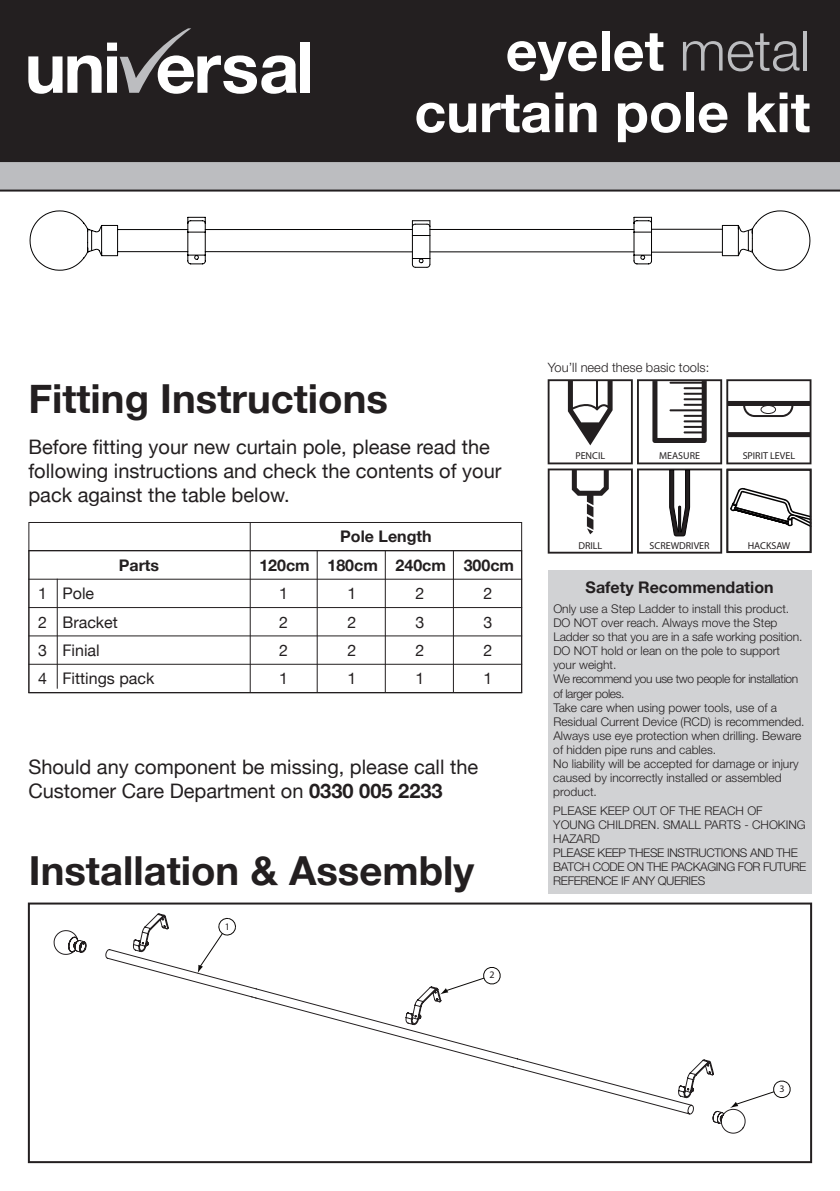
<style>
.page{position:relative;width:840px;height:1191px;background:#fff}
.page>*{position:absolute;margin:0;border:0;box-sizing:border-box;transform-origin:0 0}
.t1{font:700 55.6px/61.6px "Helvetica Neue";color:#fff;text-align:right}
.t2{font:700 40px "Helvetica Neue";color:#231f20}
.t3{font:20px/24px "Helvetica Neue";color:#231f20}
.t4{font:700 16px/28.4px "Helvetica Neue";color:#231f20;text-align:center}
.t5{font:16px/28.4px "Helvetica Neue";color:#231f20;text-align:justify}
.t6{font:300 12.8px "Helvetica Neue LT Std";color:#231f20}
.t7{font:300 12px/14px "Helvetica Neue LT Std";color:#231f20}
.t8{font:300 12px/14px "Helvetica Neue LT Std";letter-spacing:-.03em;color:#231f20}
.t9{font:10px "Myriad Pro";color:#231f20}
.s1{font-family:"Helvetica Neue LT Std";font-weight:300;color:#bcbdc0}
.s2{font-weight:700}
</style>
<div class="page">
<svg style="left:0;top:162px;width:839px;height:29px;background:#b4b4b7"></svg>
<hr style="left:721px;top:225px;width:1px;height:31px;background:#030202">
<svg style="left:722px;top:210px;width:88px;height:61px"></svg>
<div style="left:547px;top:570px;width:264px;height:323px;background:#d1d2d4"></div>
<div style="left:0;top:0;width:839px;height:162px;background:#231f20"></div>
<svg style="left:28px;top:55px;width:73px;height:39px"></svg>
<div style="left:300px;top:43px;width:10px;height:50px;background:#fff"></div>
<svg style="left:107px;top:28px;width:189px;height:66px"></svg>
<svg style="left:811px;top:931px;width:2px;height:132px"></svg>
<div style="left:28px;top:902px;width:783px;height:261px;border:2px solid #231f20"></div>
<svg style="left:53px;top:913px;width:692px;height:220px"></svg>
<svg style="left:439px;top:966px;width:61px;height:28px"></svg>
<svg style="left:197px;top:918px;width:39px;height:55px"></svg>
<svg style="left:729px;top:1080px;width:61px;height:28px"></svg>
<svg style="left:29px;top:210px;width:623px;height:61px"></svg>
<hr style="left:429px;top:251px;width:204px;height:1px;background:#030202">
<hr style="left:429px;top:229px;width:204px;height:1px;background:#030202">
<hr style="left:651px;top:229px;width:71px;height:1px;background:#030202">
<hr style="left:651px;top:252px;width:70px;height:1px;background:#030202">
<svg style="left:547px;top:379px;width:265px;height:174px"></svg>
<hr style="left:28px;top:578px;width:494px;height:1px;background:#231f20">
<hr style="left:28px;top:607px;width:494px;height:1px;background:#231f20">
<hr style="left:28px;top:635px;width:494px;height:1px;background:#231f20">
<hr style="left:28px;top:664px;width:494px;height:1px;background:#231f20">
<hr style="left:57px;top:578px;width:1px;height:110px;background:#231f20">
<hr style="left:249px;top:522px;width:1px;height:170px;background:#231f20">
<hr style="left:316px;top:550px;width:1px;height:142px;background:#231f20">
<hr style="left:384px;top:550px;width:1px;height:142px;background:#231f20">
<hr style="left:452px;top:550px;width:1px;height:142px;background:#231f20">
<div style="left:28px;top:550px;width:494px;height:143px;border:1px solid #231f20"></div>
<h1 class="t1" style="left:414px;top:19px;width:397px">eyelet <span class="s1">metal </span>curtain pole kit</h1>
<h2 class="t2" style="left:28px;top:374px;width:361px">Fitting Instructions</h2>
<h3 class="t3" style="left:28px;top:434px;width:474px">Before fitting your new curtain pole, please read the following instructions and check the contents of your pack against the table below.</h3>
<h3 class="t4" style="left:119px;top:550px;width:42px">Parts</h3>
<h3 class="t5" style="left:38px;top:579px;width:10px">1<br>2<br>3<br>4</h3>
<h3 class="t5" style="left:62px;top:579px;width:93px;text-align:left">Pole<br>Bracket<br>Finial<br>Fittings pack</h3>
<h3 class="t4" style="left:259px;top:522px;width:256px">Pole Length<br>120cm 180cm 240cm 300cm</h3>
<h3 class="t5" style="left:279px;top:579px;width:10px">1</h3>
<h3 class="t5" style="left:347px;top:579px;width:10px">1</h3>
<h3 class="t5" style="left:415px;top:579px;width:10px">2</h3>
<h3 class="t5" style="left:483px;top:579px;width:10px">2</h3>
<h3 class="t5" style="left:279px;top:607px;width:10px">2</h3>
<h3 class="t5" style="left:347px;top:607px;width:10px">2</h3>
<h3 class="t5" style="left:415px;top:607px;width:10px">3</h3>
<h3 class="t5" style="left:483px;top:607px;width:10px">3</h3>
<h3 class="t5" style="left:279px;top:636px;width:10px">2</h3>
<h3 class="t5" style="left:347px;top:636px;width:10px">2</h3>
<h3 class="t5" style="left:415px;top:636px;width:10px">2</h3>
<h3 class="t5" style="left:483px;top:636px;width:10px">2</h3>
<h3 class="t5" style="left:279px;top:664px;width:10px">1</h3>
<h3 class="t5" style="left:347px;top:664px;width:10px">1</h3>
<h3 class="t5" style="left:415px;top:664px;width:10px">1</h3>
<h3 class="t5" style="left:483px;top:664px;width:10px">1</h3>
<h3 class="t3" style="left:28px;top:755px;width:451px">Should any component be missing, please call the<br>Customer Care Department on <span class="s2">0330 005 2233</span></h3>
<h2 class="t2" style="left:29px;top:846px;width:446px">Installation &amp; Assembly</h2>
<p class="t9" style="left:224px;top:920px;width:7px">1</p>
<p class="t9" style="left:489px;top:968px;width:7px">2</p>
<p class="t6" style="left:547px;top:360px;width:163px">You’ll need these basic tools:</p>
<p class="t9" style="left:575px;top:450px;width:31px">PENCIL</p>
<p class="t9" style="left:658px;top:450px;width:42px">MEASURE</p>
<p class="t9" style="left:742px;top:450px;width:54px">SPIRIT LEVEL</p>
<p class="t9" style="left:578px;top:539px;width:25px">DRILL</p>
<p class="t9" style="left:649px;top:539px;width:61px">SCREWDRIVER</p>
<p class="t9" style="left:747px;top:539px;width:44px">HACKSAW</p>
<h3 class="t4" style="left:585px;top:573px;width:189px">Safety Recommendation</h3>
<p class="t7" style="left:553px;top:602px;width:253px">Only use a Step Ladder to install this product.<br>DO NOT over reach. Always move the Step Ladder so that you are in a safe working position.<br>DO NOT hold or lean on the pole to support your weight.<br>We recommend you use two people for installation of larger poles.<br>Take care when using power tools, use of a Residual Current Device (RCD) is recommended.<br>Always use eye protection when drilling. Beware of hidden pipe runs and cables.<br>No liability will be accepted for damage or injury caused by incorrectly installed or assembled product.</p>
<p class="t8" style="left:553px;top:803px;width:254px">PLEASE KEEP OUT OF THE REACH OF<br>YOUNG CHILDREN. SMALL PARTS - CHOKING<br>HAZARD<br>PLEASE KEEP THESE INSTRUCTIONS AND THE<br>BATCH CODE ON THE PACKAGING FOR FUTURE<br>REFERENCE IF ANY QUERIES</p>
<p class="t9" style="left:779px;top:1082px;width:7px">3</p>
</div>
